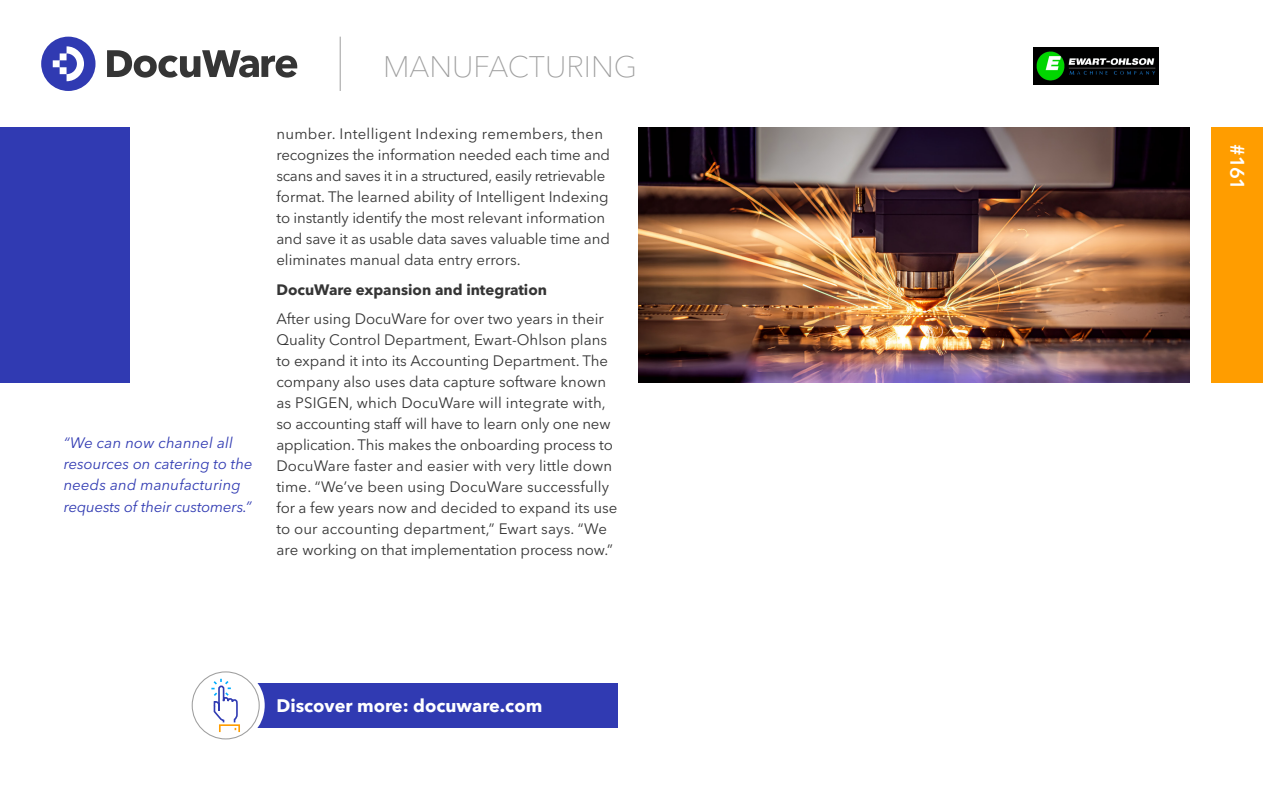
<style>
.page{position:relative;width:1263px;height:787px;background:#fff}
.page>*{position:absolute;margin:0;border:0;box-sizing:border-box;transform-origin:0 0}
.t1{font:100 29.4px "Avenir Next LT Pro";color:#9e9e9e}
.t2{font:600 19.5px "Avenir Next LT Pro";color:#fff}
.t3{font:700 18px "Avenir Next LT Pro";color:#fff}
.t4{font:15px/21px "Avenir Next LT Pro";color:#353535}
.t5{font:italic 15px/21px "Avenir Next LT Pro";color:#303ab2}
.t6{font:15px "Avenir Next LT Pro";letter-spacing:.02em;color:#353535}
.t7{font:700 15px "Avenir Next LT Pro";color:#353535}
</style>
<div class="page">
<svg style="left:41px;top:37px;width:55px;height:54px"></svg>
<svg style="left:107px;top:50px;width:190px;height:28px"></svg>
<hr style="left:340px;top:37px;width:1px;height:54px;background:#9e9e9e">
<div style="left:1212px;top:128px;width:51px;height:255px;background:#ff9d00"></div>
<div style="left:0;top:128px;width:130px;height:255px;background:#303ab2"></div>
<div style="left:255px;top:683px;width:363px;height:44px;background:#303ab2"></div>
<div style="left:187px;top:666px;width:78px;height:78px;background:#fff;border-radius:50%"></div>
<div style="left:192px;top:671px;width:68px;height:68px;border:1px solid #9e9e9e;border-radius:50%"></div>
<svg style="left:211px;top:678px;width:29px;height:55px"></svg>
<img style="left:1033px;top:47px;width:126px;height:37px">
<img style="left:639px;top:128px;width:550px;height:255px">
<p class="t5" style="left:64px;top:433px;width:190px">“We can now channel all resources on catering to the needs and manufacturing requests of their customers.”</p>
<h1 class="t1" style="left:383px;top:49px;width:255px">MANUFACTURING</h1>
<p class="t6" style="left:276px;top:125px;width:328px">number. Intelligent Indexing remembers, then</p>
<p class="t4" style="left:276px;top:144px;width:335px">recognizes the information needed each time and scans and saves it in a structured, easily retrievable format. The learned ability of Intelligent Indexing to instantly identify the most relevant information and save it as usable data saves valuable time and eliminates manual data entry errors.</p>
<p class="t7" style="left:276px;top:280px;width:272px">DocuWare expansion and integration</p>
<p class="t4" style="left:276px;top:308px;width:342px">After using DocuWare for over two years in their Quality Control Department, Ewart-Ohlson plans to expand it into its Accounting Department. The company also uses data capture software known as PSIGEN, which DocuWare will integrate with, so accounting staff will have to learn only one new application. This makes the onboarding process to DocuWare faster and easier with very little down time. “We’ve been using DocuWare successfully for a few years now and decided to expand its use to our accounting department,” Ewart says. “We are working on that implementation process now.”</p>
<p class="t3" style="left:276px;top:694px;width:267px">Discover more: docuware.com</p>
<h2 class="t2" style="left:1249px;top:144px;width:47px;rotate:90deg">#161</h2>
</div>
